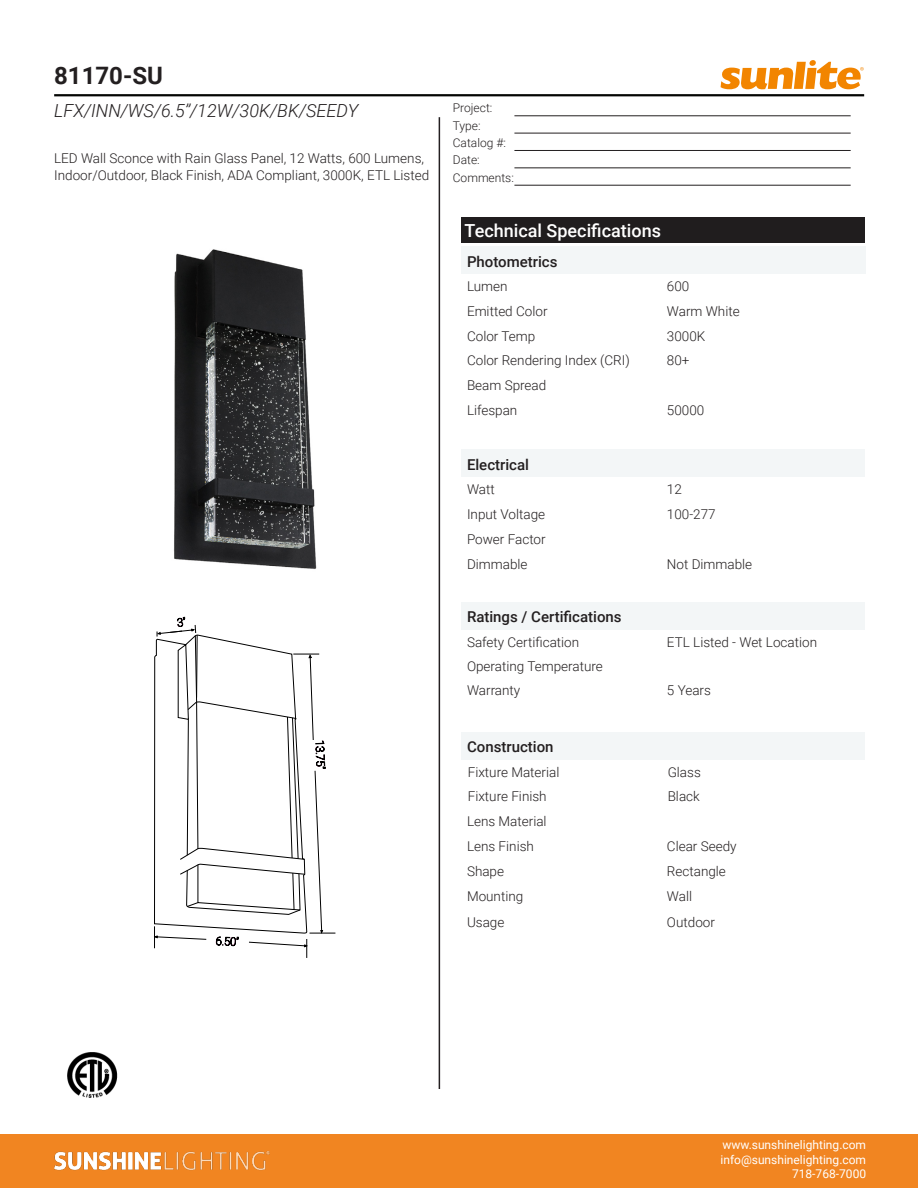
<style>
.page{position:relative;width:918px;height:1188px;background:#fff}
.page>*{position:absolute;margin:0;border:0;box-sizing:border-box;transform-origin:0 0}
.t1{font:700 24px "Roboto";color:#231f20}
.t2{font:italic 300 18px "Roboto";color:#231f20}
.t3{font:500 18px "Roboto";color:#fff}
.t4{font:500 15px "Roboto";color:#231f20}
.t5{font:300 13.5px/16.2px "Roboto";color:#231f20}
.t6{font:12px/14.4px "Roboto";color:#fff;text-align:right}
.t7{font:300 12px/17.4px "Roboto";color:#231f20}
</style>
<div class="page">
<hr style="left:54px;top:94px;width:810px;height:2px;background:#040503">
<hr style="left:439px;top:117px;width:1px;height:972px;background:#231f20">
<hr style="left:514px;top:115px;width:337px;height:1px;background:#231f20">
<hr style="left:514px;top:133px;width:337px;height:1px;background:#231f20">
<hr style="left:514px;top:150px;width:337px;height:1px;background:#231f20">
<hr style="left:514px;top:167px;width:337px;height:1px;background:#231f20">
<hr style="left:514px;top:185px;width:337px;height:1px;background:#231f20">
<div style="left:461px;top:217px;width:403px;height:26px;background:#201d1e"></div>
<div style="left:461px;top:247px;width:404px;height:27px;background:#f3f6f7"></div>
<div style="left:461px;top:602px;width:403px;height:27px;background:#f3f6f7"></div>
<svg style="left:721px;top:60px;width:143px;height:29px"></svg>
<div style="left:0;top:1134px;width:918px;height:54px;background:#f18521"></div>
<img style="left:54px;top:1151px;width:216px;height:20px">
<img style="left:67px;top:1052px;width:51px;height:46px">
<div style="left:461px;top:732px;width:403px;height:27px;background:#f3f6f7"></div>
<div style="left:461px;top:450px;width:403px;height:27px;background:#f3f6f7"></div>
<img style="left:174px;top:249px;width:143px;height:320px">
<svg style="left:154px;top:617px;width:181px;height:341px"></svg>
<p class="t1" style="left:54px;top:58px;width:110px">81170-SU</p>
<p class="t2" style="left:54px;top:97px;width:306px">LFX/INN/WS/6.5’’/12W/30K/BK/SEEDY</p>
<p class="t5" style="left:54px;top:150px;width:377px">LED Wall Sconce with Rain Glass Panel, 12 Watts, 600 Lumens,<br>Indoor/Outdoor, Black Finish, ADA Compliant, 3000K, ETL Listed</p>
<p class="t7" style="left:453px;top:99px;width:63px">Project:<br>Type:<br>Catalog #:<br>Date:<br>Comments:</p>
<h2 class="t3" style="left:465px;top:218px;width:198px">Technical Specifications</h2>
<p class="t4" style="left:467px;top:251px;width:92px">Photometrics</p>
<p class="t5" style="left:467px;top:278px;width:42px">Lumen</p>
<p class="t5" style="left:667px;top:278px;width:24px">600</p>
<p class="t5" style="left:467px;top:327px;width:70px">Color Temp</p>
<p class="t5" style="left:667px;top:327px;width:40px">3000K</p>
<p class="t5" style="left:467px;top:377px;width:81px">Beam Spread</p>
<p class="t5" style="left:467px;top:302px;width:82px">Emitted Color</p>
<p class="t5" style="left:667px;top:302px;width:74px">Warm White</p>
<p class="t5" style="left:467px;top:352px;width:164px">Color Rendering Index (CRI)</p>
<p class="t5" style="left:667px;top:352px;width:24px">80+</p>
<p class="t5" style="left:467px;top:402px;width:52px">Lifespan</p>
<p class="t5" style="left:667px;top:402px;width:39px">50000</p>
<p class="t4" style="left:467px;top:454px;width:64px">Electrical</p>
<p class="t5" style="left:467px;top:481px;width:29px">Watt</p>
<p class="t5" style="left:667px;top:481px;width:16px">12</p>
<p class="t5" style="left:467px;top:530px;width:80px">Power Factor</p>
<p class="t5" style="left:467px;top:505px;width:80px">Input Voltage</p>
<p class="t5" style="left:667px;top:505px;width:50px">100-277</p>
<p class="t5" style="left:467px;top:555px;width:62px">Dimmable</p>
<p class="t5" style="left:667px;top:555px;width:87px">Not Dimmable</p>
<p class="t4" style="left:467px;top:606px;width:156px">Ratings / Certifications</p>
<p class="t5" style="left:467px;top:633px;width:114px">Safety Certification</p>
<p class="t5" style="left:667px;top:633px;width:152px">ETL Listed - Wet Location</p>
<p class="t5" style="left:467px;top:657px;width:137px">Operating Temperature</p>
<p class="t5" style="left:467px;top:681px;width:55px">Warranty</p>
<p class="t5" style="left:667px;top:681px;width:46px">5 Years</p>
<p class="t4" style="left:467px;top:737px;width:88px">Construction</p>
<p class="t5" style="left:468px;top:764px;width:93px">Fixture Material</p>
<p class="t5" style="left:668px;top:764px;width:35px">Glass</p>
<p class="t5" style="left:467px;top:813px;width:81px">Lens Material</p>
<p class="t5" style="left:467px;top:863px;width:39px">Shape</p>
<p class="t5" style="left:667px;top:863px;width:60px">Rectangle</p>
<p class="t5" style="left:468px;top:788px;width:80px">Fixture Finish</p>
<p class="t5" style="left:668px;top:788px;width:34px">Black</p>
<p class="t5" style="left:467px;top:838px;width:68px">Lens Finish</p>
<p class="t5" style="left:667px;top:838px;width:71px">Clear Seedy</p>
<p class="t5" style="left:467px;top:888px;width:58px">Mounting</p>
<p class="t5" style="left:667px;top:888px;width:27px">Wall</p>
<p class="t5" style="left:467px;top:913px;width:39px">Usage</p>
<p class="t5" style="left:667px;top:913px;width:50px">Outdoor</p>
<p class="t6" style="left:721px;top:1137px;width:147px">www.sunshinelighting.com info@sunshinelighting.com<br>718-768-7000</p>
</div>
